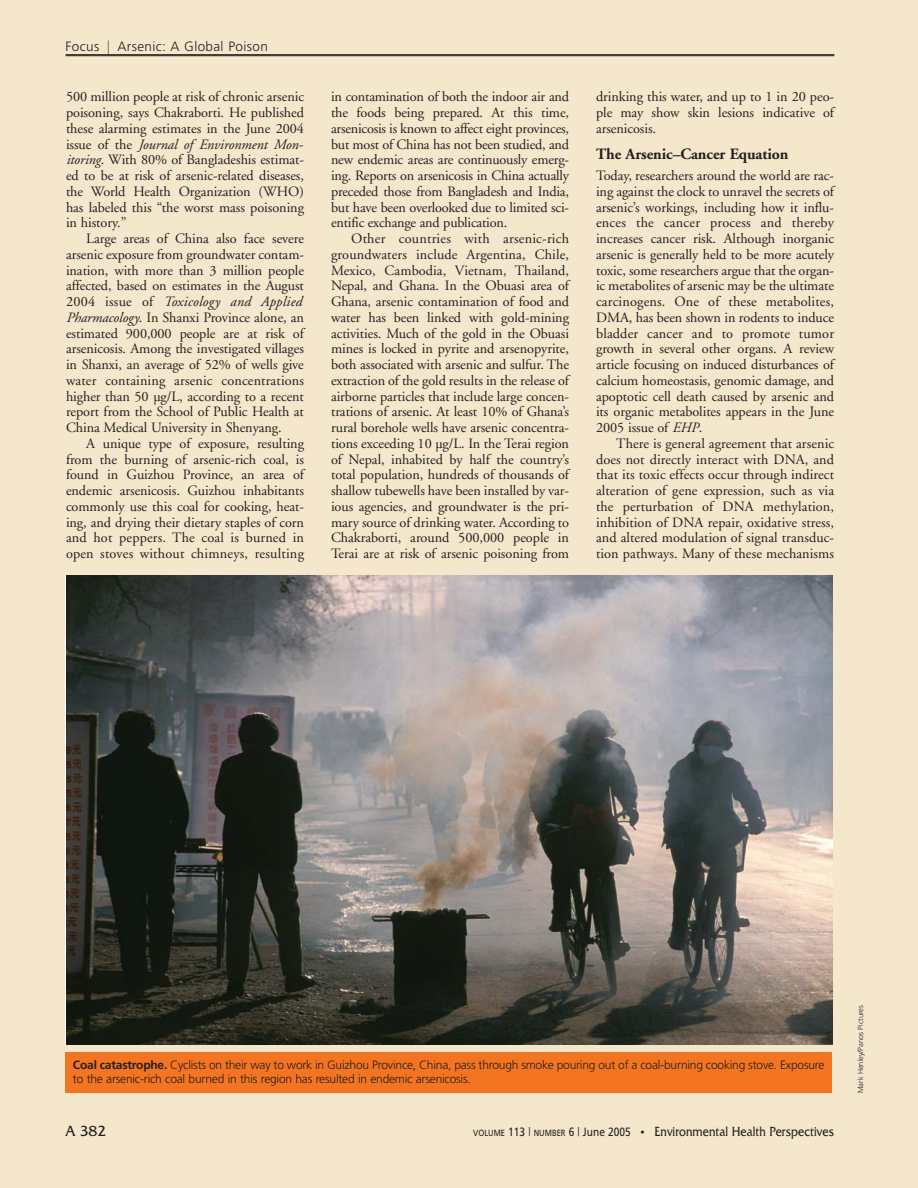
<style>
.page{position:relative;width:918px;height:1188px;background:#f5e7cb}
.page>*{position:absolute;margin:0;border:0;box-sizing:border-box;transform-origin:0 0}
.t1{font:700 15.75px "Adobe Garamond";letter-spacing:-.005em;color:#231f20}
.t2{font:15px "Friz Quadrata IT Cby BT";color:#231f20}
.t3{font:14.25px/15.8px "Adobe Garamond";letter-spacing:-.005em;color:#231f20;text-align:justify}
.t4{font:13.5px "Friz Quadrata IT Cby BT";color:#231f20;scale:.85 1}
.t5{font:300 13.5px "Frutiger";letter-spacing:.03em;color:#231f20}
.t6{font:300 12px/13.5px "Frutiger";letter-spacing:-.015em;color:#231f20}
.t7{font:300 7.5px "Frutiger";color:#231f20}
.s1{font-size:18px;color:#463c35}
.s2{font-style:italic}
.s3{font-weight:700}
.s4{font-family:"Frutiger";font-size:9px}
.s5{font-family:"Frutiger";font-size:12px}
.s6{font-family:"Frutiger";font-weight:300;font-size:12px}
.s7{font-size:10.5px}
</style>
<div class="page">
<hr style="left:66px;top:54px;width:768px;height:2px;background:#463c35">
<img style="left:66px;top:575px;width:766px;height:470px">
<div style="left:65px;top:1052px;width:767px;height:41px;background:#f47521"></div>
<p class="t5" style="left:66px;top:41px;width:204px">Focus <span class="s1">|</span> Arsenic: A Global Poison</p>
<p class="t3" style="left:66px;top:90px;width:240px">500 million people at risk of chronic arsenic poisoning, says Chakraborti. He published these alarming estimates in the June 2004 issue of the <span class="s2">Journal of Environment Mon&shy;itoring</span>. With 80% of Bangladeshis estimat&shy;ed to be at risk of arsenic-related diseases, the World Health Organization (WHO) has labeled this “the worst mass poisoning in history.”</p>
<p class="t3" style="left:66px;top:232px;width:240px;text-align:left;text-indent:20px">Large areas of China also face severe arsenic exposure from groundwater contam&shy;ination, with more than 3 million people affected, based on estimates in the August 2004 issue of <span class="s2">Toxicology and Applied Pharmacology</span>. In Shanxi Province alone, an estimated 900,000 people are at risk of arsenicosis. Among the investigated villages in Shanxi, an average of 52% of wells give water containing arsenic concentrations higher than 50 µg/L, according to a recent report from the School of Public Health at China Medical University in Shenyang.</p>
<p class="t3" style="left:66px;top:437px;width:240px;text-indent:20px">A unique type of exposure, resulting from the burning of arsenic-rich coal, is found in Guizhou Province, an area of endemic arsenicosis. Guizhou inhabitants commonly use this coal for cooking, heat&shy;ing, and drying their dietary staples of corn and hot peppers. The coal is burned in open stoves without chimneys, resulting</p>
<p class="t3" style="left:331px;top:90px;width:240px">in contamination of both the indoor air and the foods being prepared. At this time, arsenicosis is known to affect eight provinces, but most of China has not been studied, and new endemic areas are continuously emerg&shy;ing. Reports on arsenicosis in China actually preceded those from Bangladesh and India, but have been overlooked due to limited sci&shy;entific exchange and publication.</p>
<p class="t3" style="left:331px;top:232px;width:240px;text-indent:20px">Other countries with arsenic-rich groundwaters include Argentina, Chile, Mexico, Cambodia, Vietnam, Thailand, Nepal, and Ghana. In the Obuasi area of Ghana, arsenic contamination of food and water has been linked with gold-mining activities. Much of the gold in the Obuasi mines is locked in pyrite and arsenopyrite, both associated with arsenic and sulfur. The extraction of the gold results in the release of airborne particles that include large concen&shy;trations of arsenic. At least 10% of Ghana’s rural borehole wells have arsenic concentra&shy;tions exceeding 10 µg/L. In the Terai region of Nepal, inhabited by half the country’s total population, hundreds of thousands of shallow tubewells have been installed by var&shy;ious agencies, and groundwater is the pri&shy;mary source of drinking water. According to Chakraborti, around 500,000 people in Terai are at risk of arsenic poisoning from</p>
<p class="t3" style="left:596px;top:90px;width:240px">drinking this water, and up to 1 in 20 peo&shy;ple may show skin lesions indicative of arsenicosis.</p>
<p class="t1" style="left:596px;top:148px;width:194px">The Arsenic–Cancer Equation</p>
<p class="t3" style="left:596px;top:169px;width:240px">Today, researchers around the world are rac&shy;ing against the clock to unravel the secrets of arsenic’s workings, including how it influ&shy;ences the cancer process and thereby increases cancer risk. Although inorganic arsenic is generally held to be more acutely toxic, some researchers argue that the organ&shy;ic metabolites of arsenic may be the ultimate carcinogens. One of these metabolites, DMA, has been shown in rodents to induce bladder cancer and to promote tumor growth in several other organs. A review article focusing on induced disturbances of calcium homeostasis, genomic damage, and apoptotic cell death caused by arsenic and its organic metabolites appears in the June 2005 issue of <span class="s2">EHP</span>.</p>
<p class="t3" style="left:596px;top:437px;width:240px;text-indent:20px">There is general agreement that arsenic does not directly interact with DNA, and that its toxic effects occur through indirect alteration of gene expression, such as via the perturbation of DNA methylation, inhibition of DNA repair, oxidative stress, and altered modulation of signal transduc&shy;tion pathways. Many of these mechanisms</p>
<p class="t6" style="left:73px;top:1059px;width:753px"><span class="s3">Coal catastrophe.</span> Cyclists on their way to work in Guizhou Province, China, pass through smoke pouring out of a coal-burning cooking stove. Exposure to the arsenic-rich coal burned in this region has resulted in endemic arsenicosis.</p>
<p class="t2" style="left:66px;top:1125px;width:42px">A 382</p>
<p class="t4" style="left:473px;top:1126px;width:426px"><span class="s4">VOLUME</span> <span class="s5">113</span> <span class="s6">|</span> <span class="s4">NUMBER</span> <span class="s5">6</span> <span class="s6">|</span> <span class="s5">June 2005</span> <span class="s7">•</span> Environmental Health Perspectives</p>
<p class="t7" style="left:857px;top:1093px;width:90px;rotate:-90deg">Mark Henley/Panos Pictures</p>
</div>
